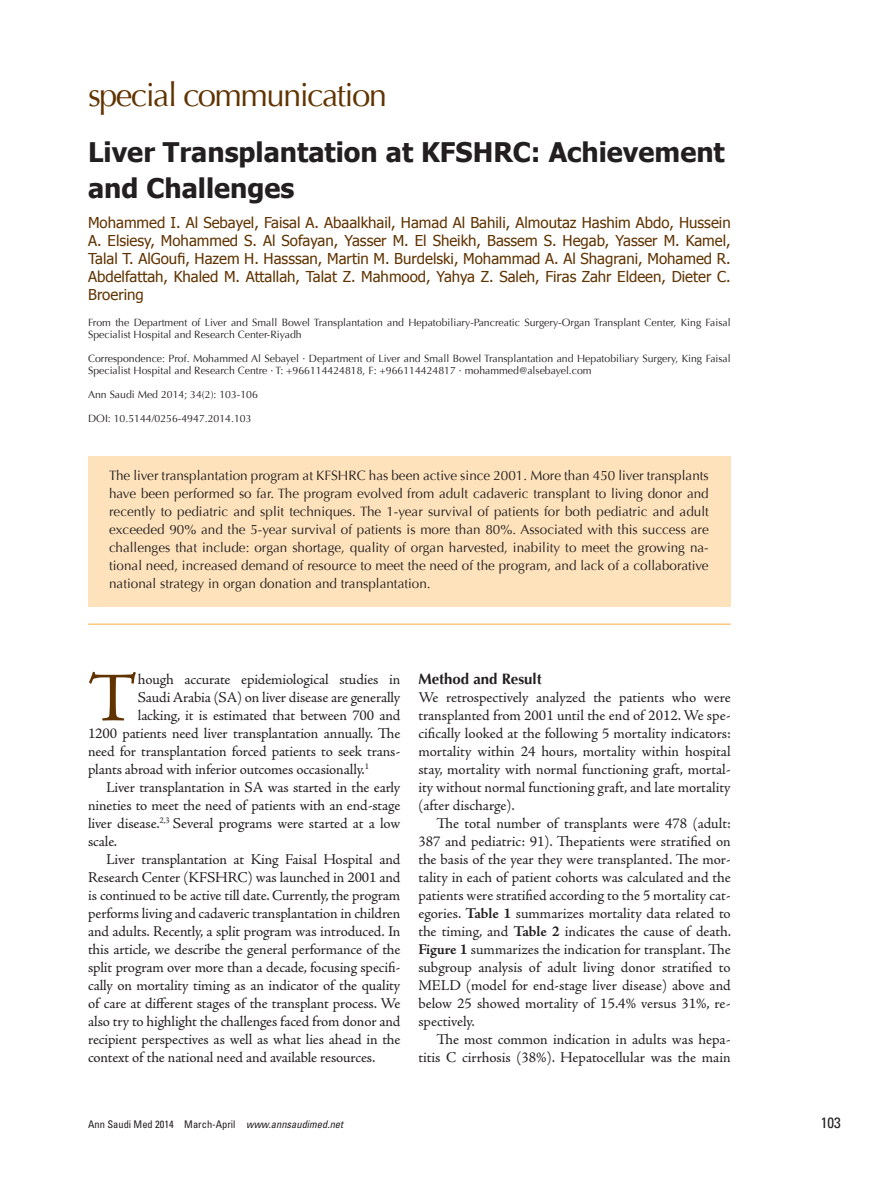
<style>
.page{position:relative;width:893px;height:1191px;background:#fff}
.page>*{position:absolute;margin:0;border:0;box-sizing:border-box;transform-origin:0 0}
.t1{font:70.05px "Adobe Jenson Pro";color:#603300}
.t2{font:33px "Optima";letter-spacing:-.05em;color:#603300}
.t3{font:700 27px/36px "Tahoma";color:#231f20}
.t4{font:15px/18px "Adobe Jenson Pro";letter-spacing:-.01em;color:#231f20;text-align:justify}
.t5{font:15px/18px "Tahoma";color:#603300;text-align:justify}
.t6{font:700 15px "Optima";color:#231f20}
.t7{font:condensed 15px "Univers LT Std";color:#231f20}
.t8{font:13.5px/18px "Optima";color:#231f20;text-align:justify}
.t9{font:10.5px/12px "Optima";color:#231f20}
.t10{font:condensed 10.5px "Univers LT Std";color:#231f20}
.s1{font-weight:700}
.s2{font-style:italic}
</style>
<div class="page">
<div style="left:88px;top:456px;width:643px;height:150px;background:#fee2bb"></div>
<hr style="left:88px;top:623px;width:643px;height:2px;background:#fdc97f">
<h2 class="t2" style="left:88px;top:76px;width:300px">special communication</h2>
<h3 class="t3" style="left:88px;top:133px;width:638px">Liver Transplantation at KFSHRC: Achievement and Challenges</h3>
<p class="t5" style="left:88px;top:213px;width:644px">Mohammed I. Al Sebayel, Faisal A. Abaalkhail, Hamad Al Bahili, Almoutaz Hashim Abdo, Hussein A. Elsiesy, Mohammed S. Al Sofayan, Yasser M. El Sheikh, Bassem S. Hegab, Yasser M. Kamel, Talal T. AlGoufi, Hazem H. Hasssan, Martin M. Burdelski, Mohammad A. Al Shagrani, Mohamed R.<br>Abdelfattah, Khaled M. Attallah, Talat Z. Mahmood, Yahya Z. Saleh, Firas Zahr Eldeen, Dieter C.<br>Broering</p>
<p class="t9" style="left:88px;top:316px;width:644px">From the Department of Liver and Small Bowel Transplantation and Hepatobiliary-Pancreatic Surgery-Organ Transplant Center, King Faisal<br>Specialist Hospital and Research Center-Riyadh</p>
<p class="t9" style="left:88px;top:352px;width:644px">Correspondence: Prof. Mohammed Al Sebayel · Department of Liver and Small Bowel Transplantation and Hepatobiliary Surgery, King Faisal<br>Specialist Hospital and Research Centre · T: +966114424818, F: +966114424817 · mohammed@alsebayel.com</p>
<p class="t9" style="left:88px;top:388px;width:171px">Ann Saudi Med 2014; 34(2): 103-106</p>
<p class="t9" style="left:88px;top:412px;width:165px">DOI: 10.5144/0256-4947.2014.103</p>
<p class="t8" style="left:109px;top:467px;width:601px">The liver transplantation program at KFSHRC has been active since 2001. More than 450 liver transplants have been performed so far. The program evolved from adult cadaveric transplant to living donor and recently to pediatric and split techniques. The 1-year survival of patients for both pediatric and adult exceeded 90% and the 5-year survival of patients is more than 80%. Associated with this success are challenges that include: organ shortage, quality of organ harvested, inability to meet the growing na&shy;tional need, increased demand of resource to meet the need of the program, and lack of a collaborative national strategy in organ donation and transplantation.</p>
<h1 class="t1" style="left:88px;top:658px;width:51px">T</h1>
<p class="t4" style="left:138px;top:671px;width:264px">hough accurate epidemiological studies in</p>
<p class="t4" style="left:138px;top:689px;width:264px">Saudi Arabia (SA) on liver disease are generally</p>
<p class="t4" style="left:138px;top:707px;width:264px">lacking, it is estimated that between 700 and</p>
<p class="t4" style="left:88px;top:725px;width:314px">1200 patients need liver transplantation annually. The</p>
<p class="t4" style="left:88px;top:743px;width:314px">need for transplantation forced patients to seek trans-</p>
<p class="t4" style="left:88px;top:761px;width:282px">plants abroad with inferior outcomes occasionally.<sup>1</sup></p>
<p class="t4" style="left:106px;top:779px;width:296px">Liver transplantation in SA was started in the early</p>
<p class="t4" style="left:88px;top:797px;width:314px">nineties to meet the need of patients with an end-stage</p>
<p class="t4" style="left:88px;top:815px;width:314px">liver disease.<sup>2,3</sup> Several programs were started at a low</p>
<p class="t4" style="left:88px;top:833px;width:31px">scale.</p>
<p class="t4" style="left:106px;top:851px;width:296px">Liver transplantation at King Faisal Hospital and</p>
<p class="t4" style="left:88px;top:869px;width:314px">Research Center (KFSHRC) was launched in 2001 and</p>
<p class="t4" style="left:88px;top:887px;width:314px">is continued to be active till date. Currently, the program</p>
<p class="t4" style="left:88px;top:905px;width:314px">performs living and cadaveric transplantation in children</p>
<p class="t4" style="left:88px;top:923px;width:314px">and adults. Recently, a split program was introduced. In</p>
<p class="t4" style="left:88px;top:941px;width:314px">this article, we describe the general performance of the</p>
<p class="t4" style="left:88px;top:959px;width:314px">split program over more than a decade, focusing specifi-</p>
<p class="t4" style="left:88px;top:977px;width:314px">cally on mortality timing as an indicator of the quality</p>
<p class="t4" style="left:88px;top:995px;width:314px">of care at different stages of the transplant process. We</p>
<p class="t4" style="left:88px;top:1013px;width:314px">also try to highlight the challenges faced from donor and</p>
<p class="t4" style="left:88px;top:1031px;width:314px">recipient perspectives as well as what lies ahead in the</p>
<p class="t4" style="left:88px;top:1049px;width:289px">context of the national need and available resources.</p>
<p class="t6" style="left:418px;top:670px;width:125px">Method and Result</p>
<p class="t4" style="left:418px;top:689px;width:314px">We retrospectively analyzed the patients who were transplanted from 2001 until the end of 2012. We spe&shy;cifically looked at the following 5 mortality indicators: mortality within 24 hours, mortality within hospital stay, mortality with normal functioning graft, mortal&shy;ity without normal functioning graft, and late mortality (after discharge).</p>
<p class="t4" style="left:418px;top:815px;width:314px;text-indent:18px">The total number of transplants were 478 (adult:<br>387 and pediatric: 91). Thepatients were stratified on the basis of the year they were transplanted. The mor&shy;tality in each of patient cohorts was calculated and the patients were stratified according to the 5 mortality cat&shy;egories. <span class="s1">Table 1</span> summarizes mortality data related to the timing, and <span class="s1">Table 2</span> indicates the cause of death.<br><span class="s1">Figure 1</span> summarizes the indication for transplant. The subgroup analysis of adult living donor stratified to MELD (model for end-stage liver disease) above and below 25 showed mortality of 15.4% versus 31%, re&shy;spectively.</p>
<p class="t4" style="left:418px;top:1031px;width:314px;text-align:right">The most common indication in adults was hepa&shy;titis C cirrhosis (38%). Hepatocellular was the main</p>
<p class="t10" style="left:88px;top:1118px;width:257px">Ann Saudi Med 2014 March-April <span class="s2">www.annsaudimed.net</span></p>
<p class="t7" style="left:821px;top:1113px;width:21px">103</p>
</div>
